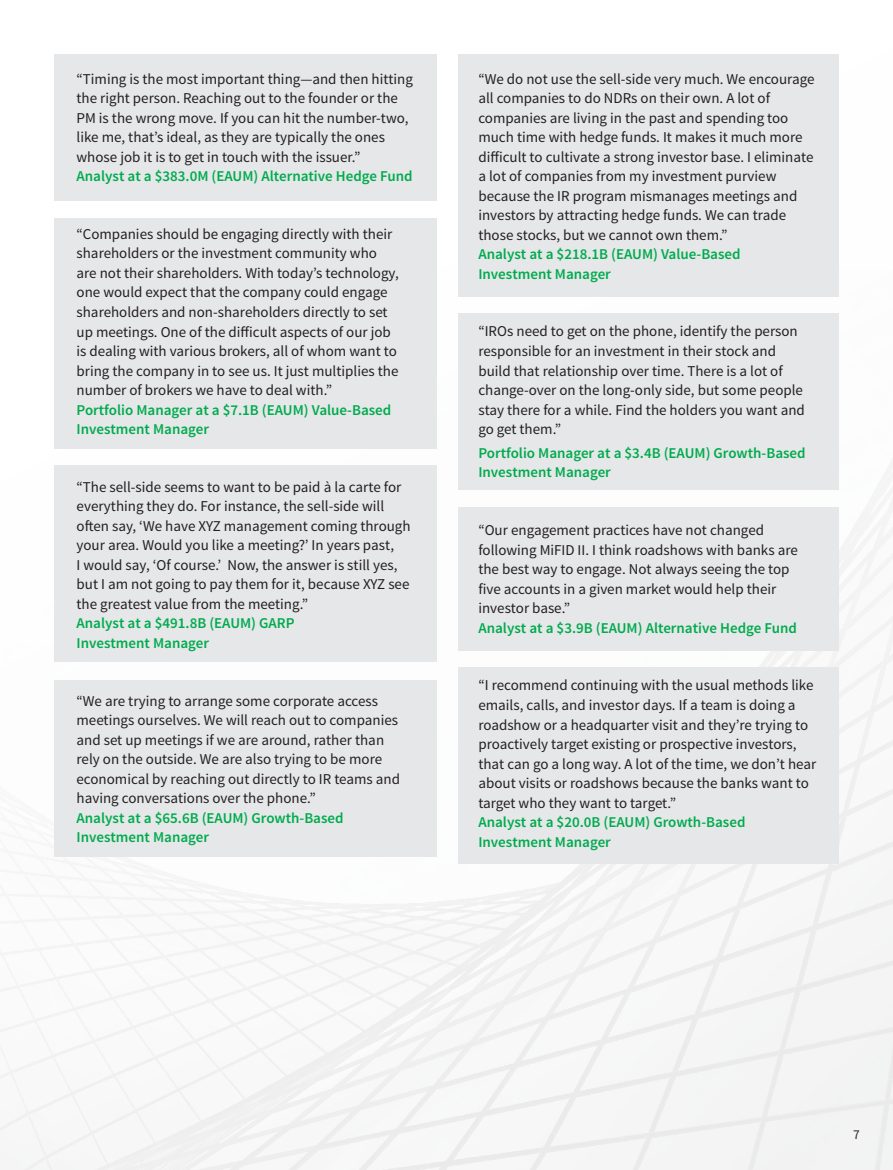
<style>
.page{position:relative;width:893px;height:1170px;background:#fff}
.page>*{position:absolute;margin:0;border:0;box-sizing:border-box;transform-origin:0 0}
.t1{font:15px/19.5px "Source Sans Pro";color:#231f20}
.t2{font:600 15px/19.5px "Source Sans Pro";color:#00ab4d}
.t3{font:13.5px "Source Sans Pro";color:#231f20}
</style>
<div class="page">
<div style="left:54px;top:54px;width:383px;height:147px;background:#e6e7e9"></div>
<div style="left:458px;top:54px;width:381px;height:242px;background:#e6e7e9"></div>
<div style="left:458px;top:313px;width:381px;height:177px;background:#e6e7e9"></div>
<div style="left:458px;top:507px;width:381px;height:143px;background:#e6e7e9"></div>
<div style="left:458px;top:667px;width:381px;height:196px;background:#e6e7e9"></div>
<div style="left:54px;top:218px;width:383px;height:230px;background:#e6e7e9"></div>
<div style="left:54px;top:465px;width:383px;height:197px;background:#e6e7e9"></div>
<div style="left:54px;top:680px;width:383px;height:176px;background:#e6e7e9"></div>
<p class="t1" style="left:77px;top:69px;width:338px">“Timing is the most important thing—and then hitting the right person. Reaching out to the founder or the PM is the wrong move. If you can hit the number-two, like me, that’s ideal, as they are typically the ones whose job it is to get in touch with the issuer.”</p>
<p class="t2" style="left:77px;top:167px;width:338px">Analyst at a $383.0M (EAUM) Alternative Hedge Fund</p>
<p class="t1" style="left:77px;top:224px;width:324px">“Companies should be engaging directly with their shareholders or the investment community who are not their shareholders. With today’s technology, one would expect that the company could engage shareholders and non-shareholders directly to set up meetings. One of the difficult aspects of our job is dealing with various brokers, all of whom want to bring the company in to see us. It just multiplies the number of brokers we have to deal with.”</p>
<p class="t2" style="left:77px;top:400px;width:316px">Portfolio Manager at a $7.1B (EAUM) Value-Based<br>Investment Manager</p>
<p class="t1" style="left:77px;top:477px;width:336px">“The sell-side seems to want to be paid à la carte for everything they do. For instance, the sell-side will often say, ‘We have XYZ management coming through your area. Would you like a meeting?’ In years past,<br>I would say, ‘Of course.’ Now, the answer is still yes, but I am not going to pay them for it, because XYZ see the greatest value from the meeting.”</p>
<p class="t2" style="left:77px;top:614px;width:220px">Analyst at a $491.8B (EAUM) GARP<br>Investment Manager</p>
<p class="t1" style="left:77px;top:691px;width:325px">“We are trying to arrange some corporate access meetings ourselves. We will reach out to companies and set up meetings if we are around, rather than rely on the outside. We are also trying to be more economical by reaching out directly to IR teams and having conversations over the phone.”</p>
<p class="t2" style="left:77px;top:808px;width:269px">Analyst at a $65.6B (EAUM) Growth-Based<br>Investment Manager</p>
<p class="t1" style="left:478px;top:69px;width:338px">“We do not use the sell-side very much. We encourage all companies to do NDRs on their own. A lot of companies are living in the past and spending too much time with hedge funds. It makes it much more difficult to cultivate a strong investor base. I eliminate a lot of companies from my investment purview because the IR program mismanages meetings and investors by attracting hedge funds. We can trade those stocks, but we cannot own them.”</p>
<p class="t2" style="left:478px;top:245px;width:264px">Analyst at a $218.1B (EAUM) Value-Based<br>Investment Manager</p>
<p class="t1" style="left:478px;top:322px;width:328px">“IROs need to get on the phone, identify the person responsible for an investment in their stock and build that relationship over time. There is a lot of change-over on the long-only side, but some people stay there for a while. Find the holders you want and go get them.”</p>
<p class="t2" style="left:478px;top:443px;width:329px">Portfolio Manager at a $3.4B (EAUM) Growth-Based<br>Investment Manager</p>
<p class="t1" style="left:478px;top:520px;width:321px">“Our engagement practices have not changed following MiFID II. I think roadshows with banks are the best way to engage. Not always seeing the top five accounts in a given market would help their investor base.”</p>
<p class="t2" style="left:478px;top:618px;width:320px">Analyst at a $3.9B (EAUM) Alternative Hedge Fund</p>
<p class="t1" style="left:478px;top:676px;width:339px">“I recommend continuing with the usual methods like emails, calls, and investor days. If a team is doing a roadshow or a headquarter visit and they’re trying to proactively target existing or prospective investors, that can go a long way. A lot of the time, we don’t hear about visits or roadshows because the banks want to target who they want to target.”</p>
<p class="t2" style="left:478px;top:812px;width:269px">Analyst at a $20.0B (EAUM) Growth-Based<br>Investment Manager</p>
<p class="t3" style="left:853px;top:1125px;width:8px">7</p>
</div>
